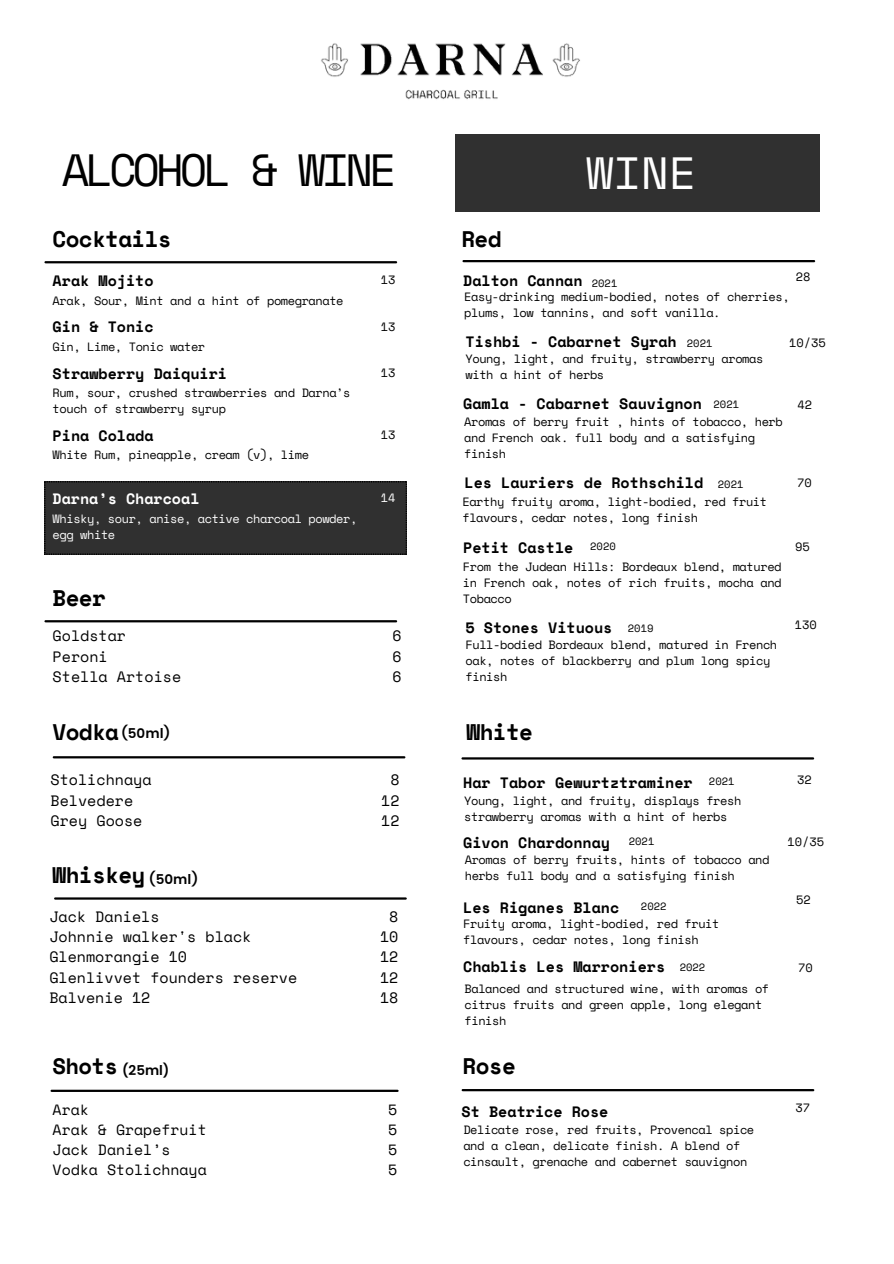
<style>
.page{position:relative;width:894px;height:1264px;background:#fff}
.page>*{position:absolute;margin:0;border:0;box-sizing:border-box;transform-origin:0 0}
.t1{font:45px "Space Mono";letter-spacing:-.085em;color:#000}
.t2{font:45px "Space Mono";color:#fff}
.t3{font:700 22.5px "Space Mono";letter-spacing:-.03em;color:#000}
.t4{font:700 22.2px "Space Mono";letter-spacing:-.03em;color:#000}
.t5{font:700 15px "Space Mono";color:#000}
.t6{font:15px "Space Mono";color:#000}
.t7{font:700 15px "Space Mono";color:#fff}
.t8{font:14.85px "Space Mono";color:#000}
.t9{font:600 13.5px "Poppins";color:#000}
.t10{font:12px/16px "Space Mono";letter-spacing:-.035em;color:#000}
.t11{font:12px/16px "Space Mono";letter-spacing:-.035em;color:#fff}
.t12{font:10.5px "Space Mono";color:#000}
</style>
<div class="page">
<hr style="left:45px;top:261px;width:351px;height:2px;background:#000">
<div style="left:455px;top:134px;width:364px;height:78px;background:#303030"></div>
<img style="left:321px;top:43px;width:259px;height:57px">
<hr style="left:463px;top:260px;width:350px;height:2px;background:#000">
<hr style="left:462px;top:757px;width:350px;height:2px;background:#000">
<hr style="left:45px;top:620px;width:351px;height:2px;background:#000">
<hr style="left:462px;top:1088px;width:351px;height:3px;background:#000">
<hr style="left:54px;top:756px;width:350px;height:2px;background:#000">
<hr style="left:55px;top:897px;width:350px;height:2px;background:#000">
<hr style="left:52px;top:1089px;width:345px;height:2px;background:#000">
<div style="left:44px;top:481px;width:362px;height:73px;background:#303030"></div>
<h5 class="t1" style="left:62px;top:136px;width:336px">ALCOHOL &amp; WINE</h5>
<h3 class="t2" style="left:586px;top:138px;width:112px">WINE</h3>
<p class="t3" style="left:53px;top:221px;width:120px">Cocktails</p>
<p class="t5" style="left:53px;top:269px;width:102px">Arak Mojito</p>
<h5 class="t10" style="left:380px;top:272px;width:16px">13</h5>
<h3 class="t10" style="left:53px;top:292px;width:292px">Arak, Sour, Mint and a hint of pomegranate</h3>
<h3 class="t5" style="left:53px;top:316px;width:102px">Gin &amp; Tonic</h3>
<p class="t10" style="left:380px;top:318px;width:16px">13</p>
<h5 class="t10" style="left:53px;top:338px;width:154px">Gin, Lime, Tonic water</h5>
<h3 class="t5" style="left:53px;top:362px;width:176px">Strawberry Daiquiri</h3>
<p class="t10" style="left:380px;top:364px;width:16px">13</p>
<h5 class="t10" style="left:53px;top:384px;width:299px">Rum, sour, crushed strawberries and Darna’s touch of strawberry syrup</h5>
<p class="t5" style="left:53px;top:424px;width:102px">Pina Colada</p>
<p class="t10" style="left:380px;top:426px;width:16px">13</p>
<h5 class="t10" style="left:53px;top:446px;width:258px">White Rum, pineapple, cream (v), lime</h5>
<h3 class="t7" style="left:53px;top:487px;width:148px">Darna’s Charcoal</h3>
<h5 class="t11" style="left:380px;top:490px;width:16px">14</h5>
<h2 class="t11" style="left:53px;top:510px;width:306px">Whisky, sour, anise, active charcoal powder, egg white</h2>
<h5 class="t3" style="left:53px;top:580px;width:55px">Beer</h5>
<h5 class="t6" style="left:53px;top:624px;width:75px">Goldstar</h5>
<h5 class="t6" style="left:392px;top:624px;width:11px">6</h5>
<h5 class="t6" style="left:53px;top:645px;width:57px">Peroni</h5>
<h5 class="t6" style="left:392px;top:645px;width:11px">6</h5>
<h5 class="t6" style="left:53px;top:665px;width:130px">Stella Artoise</h5>
<h5 class="t6" style="left:392px;top:665px;width:11px">6</h5>
<h2 class="t9" style="left:121px;top:725px;width:51px">(50ml)</h2>
<p class="t3" style="left:53px;top:714px;width:68px">Vodka</p>
<h1 class="t6" style="left:51px;top:768px;width:102px">Stolichnaya</h1>
<h1 class="t6" style="left:390px;top:768px;width:11px">8</h1>
<h1 class="t6" style="left:51px;top:788px;width:84px">Belvedere</h1>
<h1 class="t6" style="left:381px;top:788px;width:20px">12</h1>
<h1 class="t6" style="left:51px;top:809px;width:93px">Grey Goose</h1>
<h1 class="t6" style="left:381px;top:809px;width:20px">12</h1>
<h2 class="t3" style="left:53px;top:857px;width:94px">Whiskey</h2>
<h3 class="t6" style="left:49px;top:905px;width:112px">Jack Daniels</h3>
<h3 class="t6" style="left:389px;top:905px;width:11px">8</h3>
<h3 class="t6" style="left:49px;top:925px;width:203px">Johnnie walker's black</h3>
<h3 class="t6" style="left:380px;top:925px;width:20px">10</h3>
<h3 class="t6" style="left:49px;top:945px;width:139px">Glenmorangie 10</h3>
<h3 class="t6" style="left:380px;top:945px;width:20px">12</h3>
<h3 class="t6" style="left:49px;top:965px;width:249px">Glenlivvet founders reserve</h3>
<h3 class="t6" style="left:380px;top:965px;width:20px">12</h3>
<p class="t6" style="left:49px;top:986px;width:102px">Balvenie 12</p>
<p class="t6" style="left:380px;top:986px;width:20px">18</p>
<h5 class="t9" style="left:149px;top:871px;width:51px">(50ml)</h5>
<h3 class="t4" style="left:53px;top:1049px;width:67px">Shots</h3>
<p class="t8" style="left:53px;top:1098px;width:38px">Arak</p>
<p class="t8" style="left:388px;top:1098px;width:11px">5</p>
<p class="t8" style="left:53px;top:1118px;width:155px">Arak &amp; Grapefruit</p>
<p class="t8" style="left:388px;top:1118px;width:11px">5</p>
<p class="t8" style="left:53px;top:1138px;width:119px">Jack Daniel’s</p>
<p class="t8" style="left:388px;top:1138px;width:11px">5</p>
<p class="t8" style="left:53px;top:1158px;width:155px">Vodka Stolichnaya</p>
<p class="t8" style="left:388px;top:1158px;width:11px">5</p>
<p class="t9" style="left:122px;top:1060px;width:49px">(25ml)</p>
<p class="t3" style="left:461px;top:221px;width:42px">Red</p>
<p class="t5" style="left:463px;top:269px;width:121px">Dalton Cannan</p>
<p class="t10" style="left:464px;top:288px;width:327px">Easy-drinking medium-bodied, notes of cherries, plums, low tannins, and soft vanilla.</p>
<h3 class="t12" style="left:591px;top:275px;width:27px">2021</h3>
<h5 class="t10" style="left:795px;top:268px;width:16px">28</h5>
<h5 class="t5" style="left:465px;top:330px;width:213px">Tishbi - Cabarnet Syrah</h5>
<h3 class="t10" style="left:465px;top:351px;width:299px">Young, light, and fruity, strawberry aromas with a hint of herbs</h3>
<p class="t12" style="left:686px;top:335px;width:27px">2021</p>
<p class="t10" style="left:788px;top:334px;width:38px">10/35</p>
<p class="t5" style="left:463px;top:392px;width:240px">Gamla - Cabarnet Sauvignon</p>
<p class="t10" style="left:797px;top:396px;width:16px">42</p>
<h5 class="t10" style="left:464px;top:413px;width:320px">Aromas of berry fruit , hints of tobacco, herb and French oak. full body and a satisfying finish</h5>
<h4 class="t12" style="left:713px;top:396px;width:27px">2021</h4>
<h3 class="t5" style="left:464px;top:471px;width:240px">Les Lauriers de Rothschild</h3>
<p class="t10" style="left:462px;top:494px;width:306px">Earthy fruity aroma, light-bodied, red fruit flavours, cedar notes, long finish</p>
<h5 class="t12" style="left:717px;top:476px;width:27px">2021</h5>
<h5 class="t10" style="left:796px;top:474px;width:16px">70</h5>
<h3 class="t5" style="left:463px;top:536px;width:112px">Petit Castle</h3>
<h2 class="t12" style="left:590px;top:538px;width:27px">2020</h2>
<h4 class="t10" style="left:795px;top:538px;width:16px">95</h4>
<h2 class="t10" style="left:463px;top:558px;width:320px;text-align:justify">From the Judean Hills: Bordeaux blend, matured in French oak, notes of rich fruits, mocha and Tobacco</h2>
<h2 class="t12" style="left:627px;top:620px;width:27px">2019</h2>
<h4 class="t10" style="left:794px;top:616px;width:24px">130</h4>
<h3 class="t5" style="left:465px;top:616px;width:148px">5 Stones Vituous</h3>
<p class="t10" style="left:465px;top:636px;width:313px">Full-bodied Bordeaux blend, matured in French oak, notes of blackberry and plum long spicy finish</p>
<h3 class="t3" style="left:466px;top:714px;width:68px">White</h3>
<h5 class="t5" style="left:463px;top:771px;width:231px">Har Tabor Gewurtztraminer</h5>
<h3 class="t12" style="left:708px;top:773px;width:27px">2021</h3>
<h3 class="t10" style="left:464px;top:792px;width:278px">Young, light, and fruity, displays fresh strawberry aromas with a hint of herbs</h3>
<h3 class="t5" style="left:463px;top:831px;width:148px">Givon Chardonnay</h3>
<h4 class="t12" style="left:628px;top:832px;width:27px">2021</h4>
<p class="t10" style="left:464px;top:851px;width:306px">Aromas of berry fruits, hints of tobacco and herbs full body and a satisfying finish</p>
<h5 class="t10" style="left:463px;top:915px;width:258px">Fruity aroma, light-bodied, red fruit flavours, cedar notes, long finish</h5>
<p class="t5" style="left:463px;top:895px;width:157px">Les Riganes Blanc</p>
<h2 class="t12" style="left:640px;top:897px;width:27px">2022</h2>
<h5 class="t10" style="left:796px;top:771px;width:16px">32</h5>
<h3 class="t10" style="left:787px;top:833px;width:38px">10/35</h3>
<h5 class="t10" style="left:795px;top:891px;width:16px">52</h5>
<p class="t5" style="left:463px;top:955px;width:203px">Chablis Les Marroniers</p>
<h3 class="t10" style="left:798px;top:959px;width:16px">70</h3>
<p class="t10" style="left:464px;top:980px;width:306px">Balanced and structured wine, with aromas of citrus fruits and green apple, long elegant finish</p>
<h5 class="t12" style="left:679px;top:959px;width:27px">2022</h5>
<p class="t3" style="left:462px;top:1049px;width:55px">Rose</p>
<h3 class="t5" style="left:461px;top:1099px;width:148px">St Beatrice Rose</h3>
<p class="t10" style="left:463px;top:1121px;width:292px">Delicate rose, red fruits, Provencal spice and a clean, delicate finish. A blend of cinsault, grenache and cabernet sauvignon</p>
<h2 class="t10" style="left:795px;top:1099px;width:16px">37</h2>
</div>
